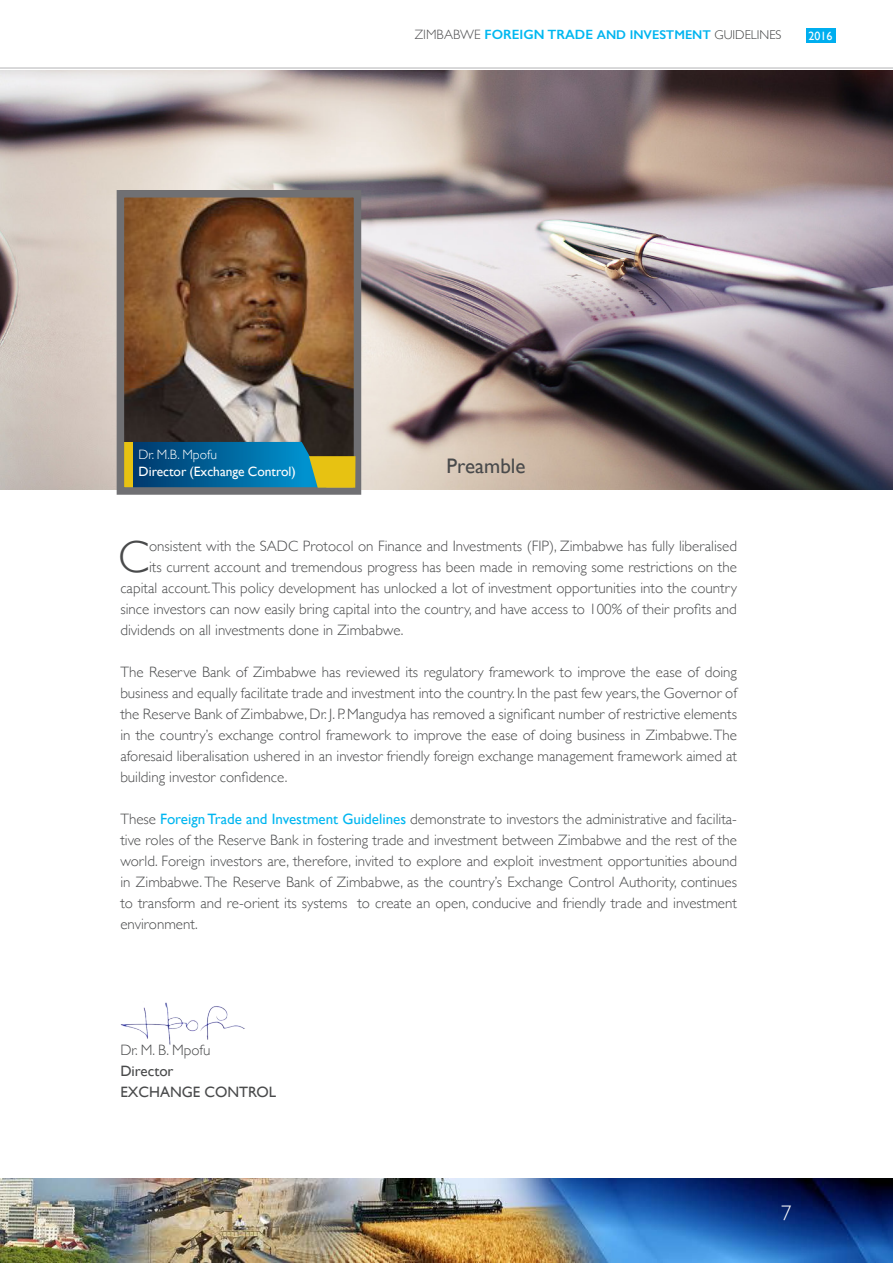
<style>
.page{position:relative;width:893px;height:1263px;background:#fff}
.page>*{position:absolute;margin:0;border:0;box-sizing:border-box;transform-origin:0 0}
.Paragraph__1{font:300 45.75px "Gill Sans";color:#494a4b}
.Paragraph__1-2{font:21px "Gill Sans";color:#494a4b}
.t1{font:300 21px "Gill Sans";color:#fff}
.Paragraph__1-3{font:300 15px/21px "Gill Sans";color:#494a4b;text-align:justify}
.Paragraph__1-4{font:15px "Gill Sans";color:#494a4b}
.Paragraph__1-5{font:13.5px "Gill Sans";color:#fff}
.Paragraph__1-6{font:300 13.5px "Gill Sans";color:#fff}
.t2{font:600 12.75px "Gill Sans";color:#00b4ef}
.t3{font:12px "Gill Sans";color:#fff}
.s1{font-weight:300;font-size:13.5px;color:#505052}
.s2{font-size:13.5px;color:#00b8f0}
.s3{font-weight:300;color:#414243}
.s4{font-weight:400;color:#00b6f0}
</style>
<div class="page">
<img style="left:0;top:1178px;width:893px;height:85px">
<div style="left:805px;top:28px;width:30px;height:15px;background:#00aeef"></div>
<hr style="left:0;top:68px;width:893px;height:1px;background:#6c6d70">
<img style="left:0;top:71px;width:893px;height:418px">
<img style="left:126px;top:199px;width:226px;height:243px">
<div style="left:117px;top:190px;width:244px;height:305px;border:8px solid #707073"></div>
<svg style="left:120px;top:442px;width:235px;height:47px;background:#2c707d"></svg>
<img style="left:120px;top:1002px;width:125px;height:43px">
<p class="t2" style="left:415px;top:27px;width:368px"><span class="s1">ZIMBABWE</span> <span class="s2">FOREIGN TRADE</span> AND INVESTMENT <span class="s3">GUIDELINES</span></p>
<p class="t3" style="left:808px;top:29px;width:25px">2016</p>
<p class="Paragraph__1-6" style="left:139px;top:444px;width:80px">Dr. M.B. Mpofu</p>
<p class="Paragraph__1-5" style="left:139px;top:463px;width:159px">Director (Exchange Control)</p>
<p class="Paragraph__1-2" style="left:446px;top:454px;width:80px">Preamble</p>
<p class="Paragraph__1" style="left:118px;top:521px;width:32px">C</p>
<p class="Paragraph__1-3" style="left:149px;top:534px;width:589px">onsistent with the SADC Protocol on Finance and Investments (FIP), Zimbabwe has fully liberalised</p>
<p class="Paragraph__1-3" style="left:149px;top:555px;width:589px">its current account and tremendous progress has been made in removing some restrictions on the</p>
<p class="Paragraph__1-3" style="left:120px;top:576px;width:618px">capital account. This policy development has unlocked a lot of investment opportunities into the country</p>
<p class="Paragraph__1-3" style="left:120px;top:597px;width:618px">since investors can now easily bring capital into the country, and have access to 100% of their profits and</p>
<p class="Paragraph__1-3" style="left:120px;top:618px;width:285px">dividends on all investments done in Zimbabwe.</p>
<p class="Paragraph__1-3" style="left:120px;top:660px;width:618px">The Reserve Bank of Zimbabwe has reviewed its regulatory framework to improve the ease of doing business and equally facilitate trade and investment into the country. In the past few years, the Governor of the Reserve Bank of Zimbabwe, Dr. J. P. Mangudya has removed a significant number of restrictive elements in the country’s exchange control framework to improve the ease of doing business in Zimbabwe. The aforesaid liberalisation ushered in an investor friendly foreign exchange management framework aimed at building investor confidence.</p>
<p class="Paragraph__1-3" style="left:120px;top:807px;width:618px">These <span class="s4">Foreign Trade and Investment Guidelines</span> demonstrate to investors the administrative and facilita&shy;tive roles of the Reserve Bank in fostering trade and investment between Zimbabwe and the rest of the world. Foreign investors are, therefore, invited to explore and exploit investment opportunities abound in Zimbabwe. The Reserve Bank of Zimbabwe, as the country’s Exchange Control Authority, continues to transform and re-orient its systems to create an open, conducive and friendly trade and investment environment.</p>
<p class="Paragraph__1-3" style="left:120px;top:1038px;width:92px">Dr. M. B. Mpofu</p>
<p class="Paragraph__1-4" style="left:120px;top:1062px;width:55px">Director</p>
<p class="Paragraph__1-4" style="left:120px;top:1083px;width:157px">EXCHANGE CONTROL</p>
<h2 class="t1" style="left:781px;top:1197px;width:12px">7</h2>
</div>
